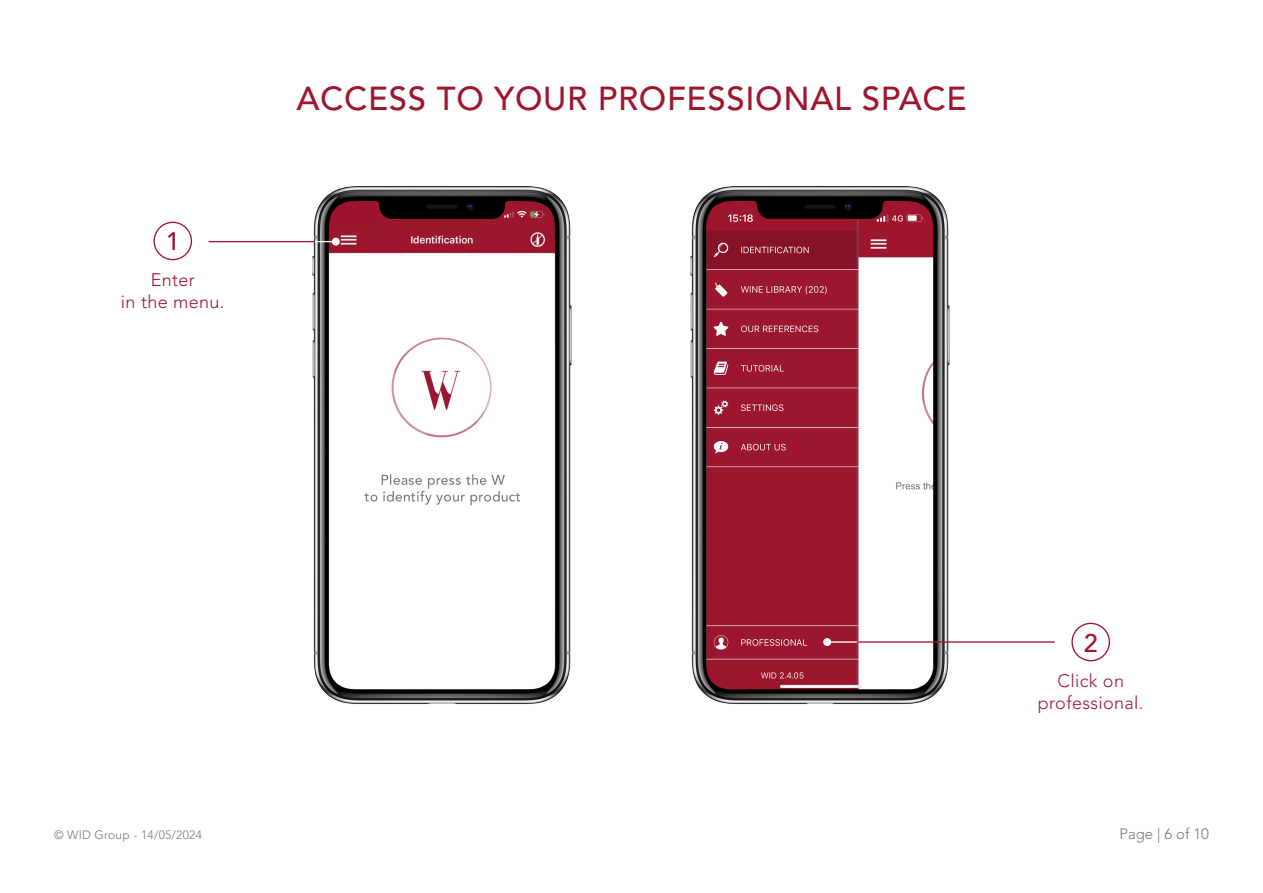
<style>
.page{position:relative;width:1263px;height:893px;background:#fff}
.page>*{position:absolute;margin:0;border:0;box-sizing:border-box;transform-origin:0 0}
.t1{font:500 33px "Avenir LT Std";letter-spacing:.02em;color:#9f172e}
.t2{font:500 25.2px "Avenir LT Std";color:#9f172e}
.t3{font:300 18px "Avenir LT Std";letter-spacing:.02em;color:#9f172e}
.t4{font:300 15px "Avenir LT Std";color:#79787b}
.t5{font:300 12px "Avenir LT Std";letter-spacing:.02em;color:#79787b}
</style>
<div class="page">
<img style="left:312px;top:187px;width:260px;height:517px">
<img style="left:690px;top:187px;width:260px;height:517px">
<div style="left:153px;top:222px;width:39px;height:38px;border:1px solid #9f172e;border-radius:50%"></div>
<hr style="left:209px;top:241px;width:106px;height:1px;background:#9f172e">
<div style="left:332px;top:238px;width:8px;height:8px;background:#fff;border-radius:50%"></div>
<svg style="left:315px;top:241px;width:17px;height:1px"></svg>
<div style="left:1071px;top:623px;width:39px;height:38px;border:1px solid #9f172e;border-radius:50%"></div>
<hr style="left:826px;top:641px;width:36px;height:2px;background:#fff">
<hr style="left:857px;top:641px;width:198px;height:2px;background:#9f172e">
<div style="left:823px;top:638px;width:8px;height:8px;background:#fff;border-radius:50%"></div>
<p class="t2" style="left:166px;top:227px;width:16px">1</p>
<p class="t3" style="left:151px;top:269px;width:46px">Enter</p>
<p class="t3" style="left:121px;top:291px;width:105px">in the menu.</p>
<p class="t1" style="left:296px;top:79px;width:672px">ACCESS TO YOUR PROFESSIONAL SPACE</p>
<p class="t2" style="left:1084px;top:628px;width:16px">2</p>
<p class="t3" style="left:1057px;top:670px;width:68px">Click on</p>
<p class="t3" style="left:1038px;top:692px;width:107px">professional.</p>
<p class="t5" style="left:54px;top:828px;width:149px">© WID Group - 14/05/2024</p>
<p class="t4" style="left:1119px;top:825px;width:91px">Page | 6 of 10</p>
</div>
